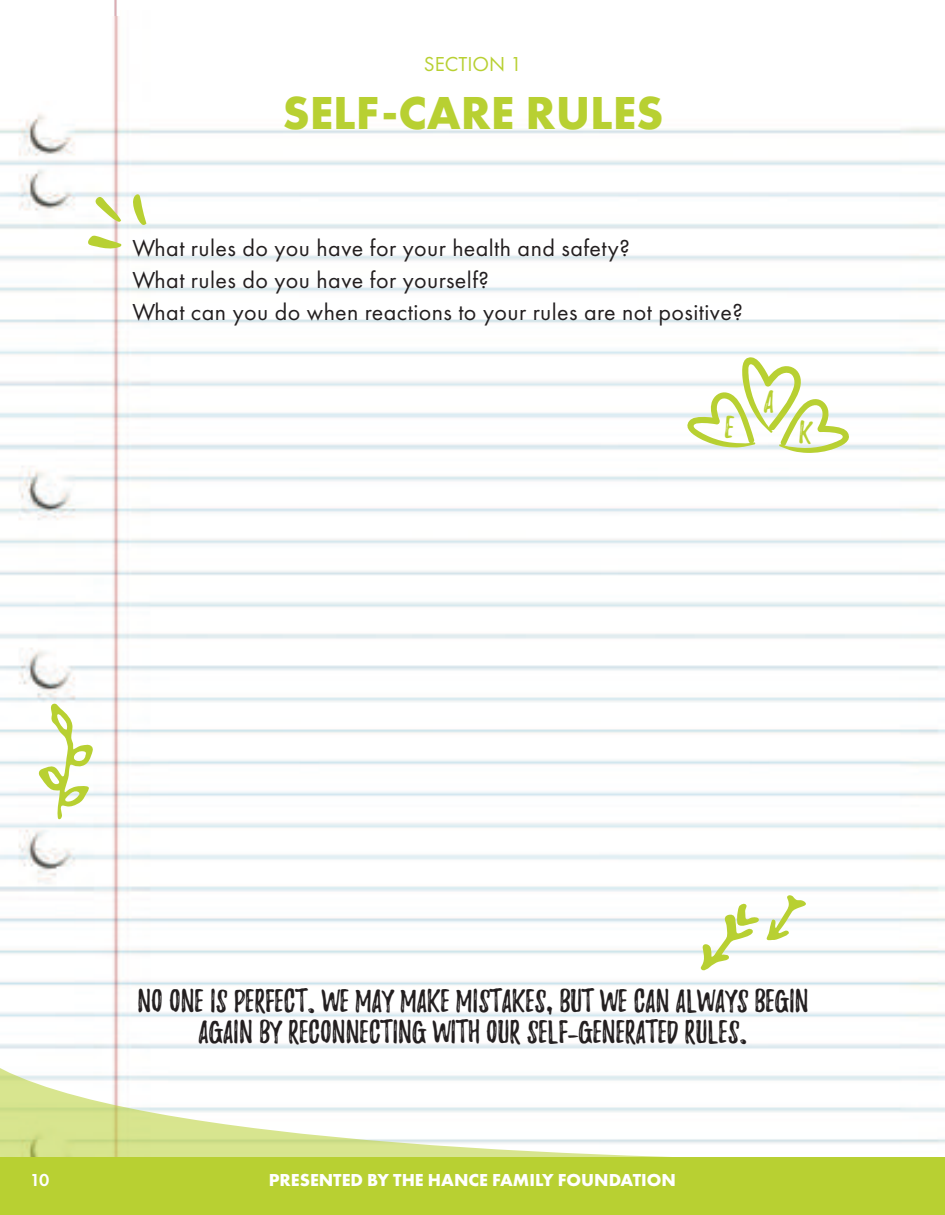
<style>
.page{position:relative;width:945px;height:1215px;background:#fff}
.page>*{position:absolute;margin:0;border:0;box-sizing:border-box;transform-origin:0 0}
.t1{font:700 48px "Futura PT";color:#b8d032}
.t2{font:28.5px/31.5px "Playlist Caps";color:#231f20;text-align:center}
.t3{font:24px/32px "Futura PT";letter-spacing:.02em;color:#231f20}
.t4{font:21px "Futura PT";color:#b8d032}
.t5{font:700 18px "Futura PT";color:#fff}
.t6{font:600 18px "Futura PT";color:#fff}
.s1{font-family:"Playlist Script"}
</style>
<div class="page">
<img style="left:0;top:15px;width:945px;height:1143px">
<div style="left:0;top:1158px;width:945px;height:57px;background:#b8d032"></div>
<svg style="left:0;top:1062px;width:930px;height:96px"></svg>
<img style="left:114px;top:0;width:3px;height:15px">
<svg style="left:38px;top:703px;width:55px;height:117px"></svg>
<svg style="left:70px;top:175px;width:88px;height:88px"></svg>
<svg style="left:689px;top:891px;width:122px;height:91px"></svg>
<svg style="left:683px;top:356px;width:170px;height:97px"></svg>
<p class="t4" style="left:424px;top:52px;width:100px">SECTION 1</p>
<h1 class="t1" style="left:282px;top:82px;width:383px">SELF-CARE RULES</h1>
<p class="t3" style="left:133px;top:232px;width:612px">What rules do you have for your health and safety?<br>What rules do you have for yourself?<br>What can you do when reactions to your rules are not positive?</p>
<p class="t2" style="left:137px;top:986px;width:673px">NO ONE IS PERFECT. WE MAY MAKE MISTAKES, BUT WE CAN ALWAYS BEGIN<br>AGAIN BY RECONNECTING WITH OUR SELF<span class="s1">-</span>GENERATED RULES.</p>
<p class="t6" style="left:30px;top:1168px;width:21px">10</p>
<p class="t5" style="left:269px;top:1168px;width:409px">PRESENTED BY THE HANCE FAMILY FOUNDATION</p>
</div>
